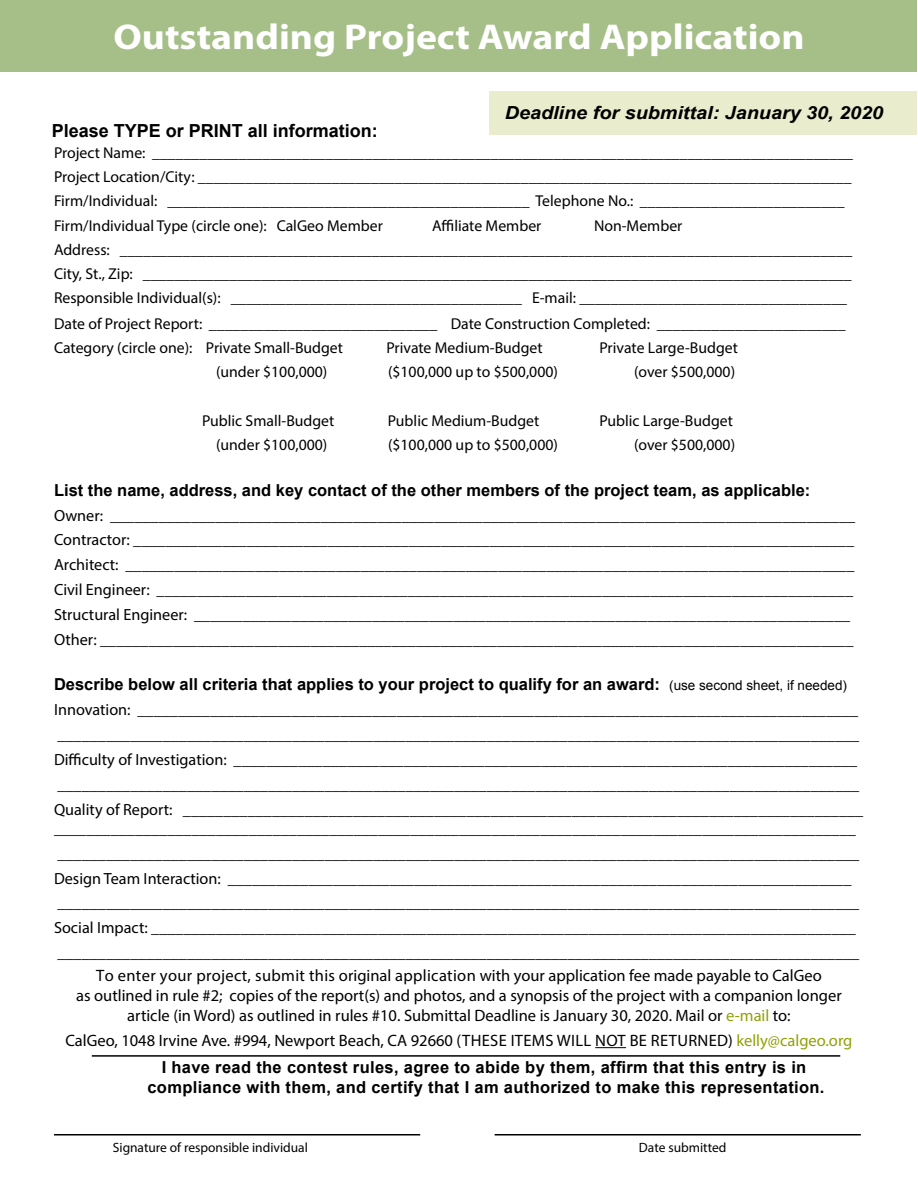
<style>
.page{position:relative;width:918px;height:1188px;background:#fff}
.page>*{position:absolute;margin:0;border:0;box-sizing:border-box;transform-origin:0 0}
.t1{font:700 36px "Myriad Pro";color:#fff;scale:1.1 1}
.t2{font:italic 700 18px "Arial";color:#000;scale:1.1 1}
.t3{font:700 18px "Arial";color:#000}
.t4{font:16.5px/19.8px "Myriad Pro";color:#000;text-align:center}
.t5{font:700 16.5px "Arial";color:#000}
.t6{font:700 16.5px/19.8px "Arial";letter-spacing:.02em;color:#000;text-align:center}
.t7{font:16.5px "Myriad Pro";color:#90a106}
.t8{font:16.2px/24.9px "Myriad Pro";color:#000}
.t9{font:15.75px/24.5px "Myriad Pro";color:#000}
.t10{font:13.5px "Myriad Pro";color:#000}
.s1{font-weight:400;font-size:13.5px}
.s2{color:#90a106}
.s3{color:#000}
</style>
<div class="page">
<hr style="left:595px;top:1047px;width:31px;height:1px;background:#000">
<div style="left:1px;top:0;width:916px;height:71px;background:#a6be88"></div>
<div style="left:490px;top:92px;width:427px;height:43px;background:#e9eccd"></div>
<hr style="left:92px;top:1055px;width:748px;height:2px;background:#000">
<hr style="left:54px;top:1134px;width:366px;height:2px;background:#000">
<hr style="left:495px;top:1134px;width:366px;height:2px;background:#000">
<h1 class="t1" style="left:113px;top:14px;width:630px">Outstanding Project Award Application</h1>
<p class="t3" style="left:52px;top:119px;width:328px">Please TYPE or PRINT all information:</p>
<p class="t2" style="left:505px;top:101px;width:346px">Deadline for submittal: January 30, 2020</p>
<p class="t9" style="left:54px;top:140px;width:801px">Project Name: _________________________________________________________________________________________ Project Location/City: ___________________________________________________________________________________ Firm/Individual: ______________________________________________ Telephone No.: __________________________ Firm/Individual Type (circle one): CalGeo Member</p>
<p class="t9" style="left:432px;top:213px;width:111px">Affiliate Member</p>
<p class="t9" style="left:54px;top:213px;width:800px;text-indent:540px">Non-Member<br>Address: _____________________________________________________________________________________________ City, St., Zip: __________________________________________________________________________________________ Responsible Individual(s): _____________________________________ E-mail: __________________________________ Date of Project Report: _____________________________ Date Construction Completed: ________________________ Category (circle one): Private Small-Budget</p>
<p class="t9" style="left:386px;top:335px;width:158px">Private Medium-Budget</p>
<p class="t9" style="left:600px;top:335px;width:140px">Private Large-Budget</p>
<p class="t9" style="left:216px;top:359px;width:113px">(under $100,000)</p>
<p class="t9" style="left:388px;top:359px;width:172px">($100,000 up to $500,000)</p>
<p class="t9" style="left:634px;top:359px;width:103px">(over $500,000)</p>
<p class="t9" style="left:202px;top:408px;width:134px">Public Small-Budget</p>
<p class="t9" style="left:388px;top:408px;width:153px">Public Medium-Budget</p>
<p class="t9" style="left:599px;top:408px;width:135px">Public Large-Budget</p>
<p class="t9" style="left:216px;top:432px;width:113px">(under $100,000)</p>
<p class="t9" style="left:388px;top:432px;width:172px">($100,000 up to $500,000)</p>
<p class="t9" style="left:634px;top:432px;width:103px">(over $500,000)</p>
<p class="t5" style="left:54px;top:479px;width:758px">List the name, address, and key contact of the other members of the project team, as applicable:</p>
<p class="t8" style="left:54px;top:502px;width:803px">Owner: ____________________________________________________________________________________________ Contractor: _________________________________________________________________________________________ Architect: __________________________________________________________________________________________ Civil Engineer: ______________________________________________________________________________________ Structural Engineer: _________________________________________________________________________________ Other: _____________________________________________________________________________________________</p>
<p class="t5" style="left:54px;top:674px;width:795px">Describe below all criteria that applies to your project to qualify for an award: <span class="s1">(use second sheet, if needed)</span></p>
<p class="t8" style="left:54px;top:697px;width:811px">Innovation: _________________________________________________________________________________________ ___________________________________________________________________________________________________ Difficulty of Investigation: _____________________________________________________________________________ ___________________________________________________________________________________________________ Quality of Report: ____________________________________________________________________________________</p>
<p class="t8" style="left:54px;top:816px;width:807px">___________________________________________________________________________________________________ ___________________________________________________________________________________________________ Design Team Interaction: _____________________________________________________________________________ ___________________________________________________________________________________________________ Social Impact: _______________________________________________________________________________________ ___________________________________________________________________________________________________</p>
<p class="t4" style="left:76px;top:966px;width:767px">To enter your project, submit this original application with your application fee made payable to CalGeo<br>as outlined in rule #2; copies of the report(s) and photos, and a synopsis of the project with a companion longer article (in Word) as outlined in rules #10. Submittal Deadline is January 30, 2020. Mail or <span class="s2">e-mail</span> to:</p>
<p class="t4" style="left:65px;top:1030px;width:426px">CalGeo, 1048 Irvine Ave. #994, Newport Beach, CA 92660 (these</p>
<p class="t4" style="left:511px;top:1030px;width:10px">items</p>
<p class="t4" style="left:557px;top:1030px;width:10px">will</p>
<p class="t4" style="left:595px;top:1030px;width:11px">not</p>
<p class="t4" style="left:630px;top:1030px;width:70px">bereturned</p>
<p class="t7" style="left:728px;top:1030px;width:126px"><span class="s3">)</span> kelly@calgeo.org</p>
<p class="t6" style="left:147px;top:1058px;width:679px">I have read the contest rules, agree to abide by them, affirm that this entry is in compliance with them, and certify that I am authorized to make this representation.</p>
<p class="t10" style="left:113px;top:1139px;width:197px">Signature of responsible individual</p>
<p class="t10" style="left:639px;top:1139px;width:89px">Date submitted</p>
</div>
